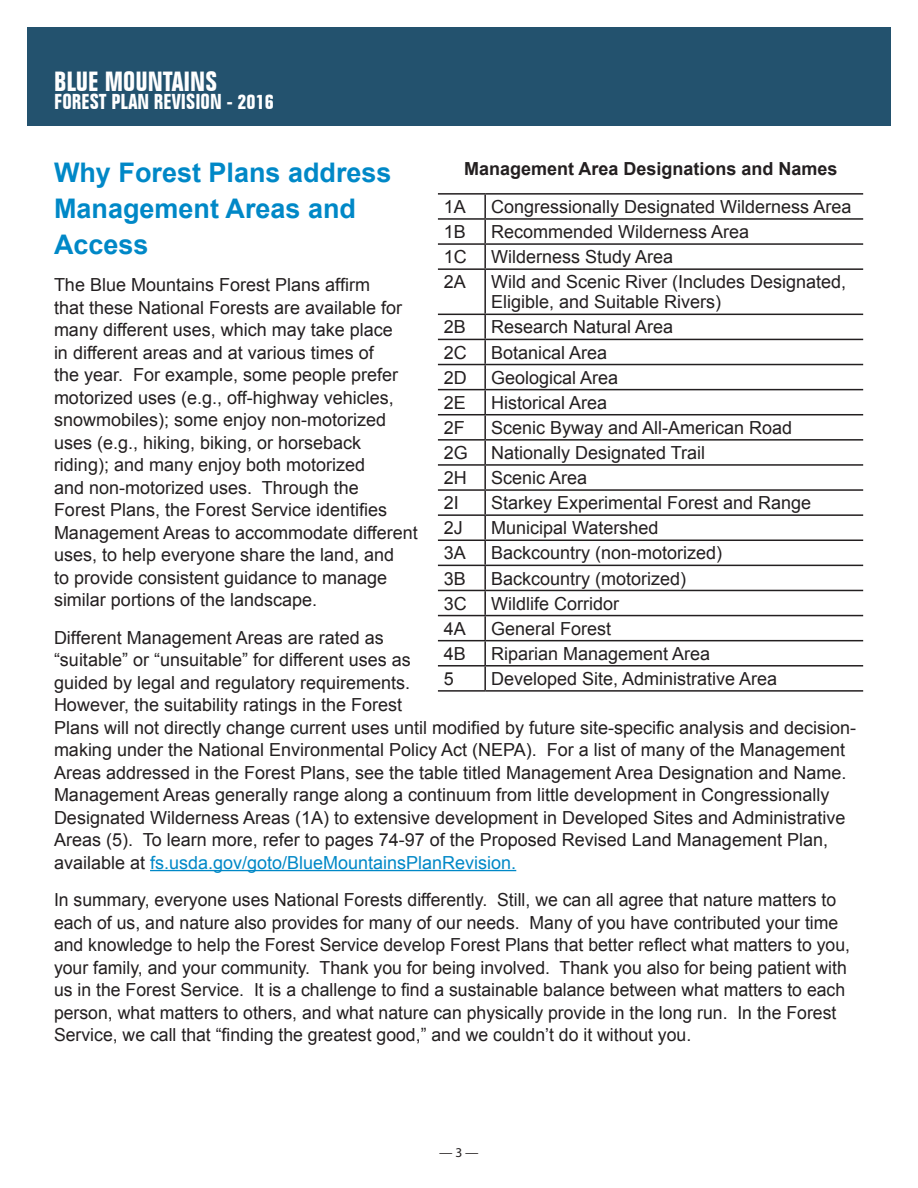
<style>
.page{position:relative;width:918px;height:1188px;background:#fff}
.page>*{position:absolute;margin:0;border:0;box-sizing:border-box;transform-origin:0 0}
.t1{font:700 27px/36px "Arial";color:#0088c7}
.t2{font:700 condensed 27px "Folio BT";color:#fff}
.t3{font:700 condensed 21px "Folio BT";color:#fff}
.t4{font:18px/22.5px "Arial";color:#231f20}
.t5{font:700 18px "Arial";color:#231f20}
.t6{font:13.5px "Myriad Pro";color:#231f20}
.s1{color:#0088c7}
</style>
<div class="page">
<hr style="left:150px;top:870px;width:366px;height:1px;background:#0088c7">
<div style="left:27px;top:27px;width:864px;height:99px;background:#23526e"></div>
<hr style="left:438px;top:193px;width:47px;height:2px;background:#231f20">
<hr style="left:485px;top:193px;width:378px;height:2px;background:#231f20">
<hr style="left:484px;top:195px;width:2px;height:23px;background:#231f20">
<hr style="left:438px;top:218px;width:47px;height:2px;background:#231f20">
<hr style="left:485px;top:218px;width:378px;height:2px;background:#231f20">
<hr style="left:484px;top:220px;width:2px;height:23px;background:#231f20">
<hr style="left:438px;top:243px;width:47px;height:2px;background:#231f20">
<hr style="left:485px;top:243px;width:378px;height:2px;background:#231f20">
<hr style="left:484px;top:245px;width:2px;height:23px;background:#231f20">
<hr style="left:438px;top:268px;width:47px;height:2px;background:#231f20">
<hr style="left:485px;top:268px;width:378px;height:2px;background:#231f20">
<hr style="left:484px;top:270px;width:2px;height:44px;background:#231f20">
<hr style="left:438px;top:314px;width:47px;height:1px;background:#231f20">
<hr style="left:485px;top:314px;width:378px;height:1px;background:#231f20">
<hr style="left:484px;top:315px;width:2px;height:24px;background:#231f20">
<hr style="left:438px;top:339px;width:47px;height:1px;background:#231f20">
<hr style="left:485px;top:339px;width:378px;height:1px;background:#231f20">
<hr style="left:484px;top:340px;width:2px;height:24px;background:#231f20">
<hr style="left:438px;top:364px;width:47px;height:1px;background:#231f20">
<hr style="left:485px;top:364px;width:378px;height:1px;background:#231f20">
<hr style="left:484px;top:365px;width:2px;height:24px;background:#231f20">
<hr style="left:438px;top:389px;width:47px;height:1px;background:#231f20">
<hr style="left:485px;top:389px;width:378px;height:1px;background:#231f20">
<hr style="left:484px;top:390px;width:2px;height:24px;background:#231f20">
<hr style="left:438px;top:414px;width:47px;height:1px;background:#231f20">
<hr style="left:485px;top:414px;width:378px;height:1px;background:#231f20">
<hr style="left:484px;top:415px;width:2px;height:24px;background:#231f20">
<hr style="left:438px;top:439px;width:47px;height:2px;background:#231f20">
<hr style="left:485px;top:439px;width:378px;height:2px;background:#231f20">
<hr style="left:484px;top:441px;width:2px;height:23px;background:#231f20">
<hr style="left:438px;top:464px;width:47px;height:2px;background:#231f20">
<hr style="left:485px;top:464px;width:378px;height:2px;background:#231f20">
<hr style="left:484px;top:466px;width:2px;height:23px;background:#231f20">
<hr style="left:438px;top:489px;width:47px;height:2px;background:#231f20">
<hr style="left:485px;top:489px;width:378px;height:2px;background:#231f20">
<hr style="left:484px;top:491px;width:2px;height:23px;background:#231f20">
<hr style="left:438px;top:514px;width:47px;height:2px;background:#231f20">
<hr style="left:485px;top:514px;width:378px;height:2px;background:#231f20">
<hr style="left:484px;top:516px;width:2px;height:24px;background:#231f20">
<hr style="left:438px;top:540px;width:47px;height:1px;background:#231f20">
<hr style="left:485px;top:540px;width:378px;height:1px;background:#231f20">
<hr style="left:484px;top:541px;width:2px;height:24px;background:#231f20">
<hr style="left:438px;top:565px;width:47px;height:1px;background:#231f20">
<hr style="left:485px;top:565px;width:378px;height:1px;background:#231f20">
<hr style="left:484px;top:566px;width:2px;height:24px;background:#231f20">
<hr style="left:438px;top:590px;width:47px;height:1px;background:#231f20">
<hr style="left:485px;top:590px;width:378px;height:1px;background:#231f20">
<hr style="left:484px;top:591px;width:2px;height:24px;background:#231f20">
<hr style="left:438px;top:615px;width:47px;height:1px;background:#231f20">
<hr style="left:485px;top:615px;width:378px;height:1px;background:#231f20">
<hr style="left:484px;top:616px;width:2px;height:24px;background:#231f20">
<hr style="left:438px;top:640px;width:47px;height:1px;background:#231f20">
<hr style="left:485px;top:640px;width:378px;height:1px;background:#231f20">
<hr style="left:484px;top:641px;width:2px;height:24px;background:#231f20">
<hr style="left:438px;top:665px;width:47px;height:2px;background:#231f20">
<hr style="left:485px;top:665px;width:378px;height:2px;background:#231f20">
<hr style="left:484px;top:667px;width:2px;height:23px;background:#231f20">
<hr style="left:438px;top:690px;width:47px;height:2px;background:#231f20">
<hr style="left:485px;top:690px;width:378px;height:2px;background:#231f20">
<h1 class="t2" style="left:54px;top:65px;width:165px">BLUE MOUNTAINS</h1>
<p class="t3" style="left:54px;top:89px;width:221px">FOREST PLAN REVISION - 2016</p>
<p class="t5" style="left:464px;top:157px;width:375px">Management Area Designations and Names</p>
<p class="t4" style="left:444px;top:196px;width:24px">1A</p>
<p class="t4" style="left:491px;top:196px;width:362px">Congressionally Designated Wilderness Area</p>
<p class="t4" style="left:444px;top:221px;width:24px">1B</p>
<p class="t4" style="left:491px;top:221px;width:260px">Recommended Wilderness Area</p>
<p class="t4" style="left:444px;top:246px;width:25px">1C</p>
<p class="t4" style="left:491px;top:246px;width:184px">Wilderness Study Area</p>
<p class="t4" style="left:444px;top:271px;width:24px">2A</p>
<p class="t4" style="left:491px;top:272px;width:357px;line-height:19.4px">Wild and Scenic River (Includes Designated,<br>Eligible, and Suitable Rivers)</p>
<p class="t4" style="left:444px;top:316px;width:24px">2B</p>
<p class="t4" style="left:491px;top:316px;width:184px">Research Natural Area</p>
<p class="t4" style="left:444px;top:341px;width:25px">2C</p>
<p class="t4" style="left:491px;top:341px;width:118px">Botanical Area</p>
<p class="t4" style="left:444px;top:366px;width:25px">2D</p>
<p class="t4" style="left:491px;top:366px;width:129px">Geological Area</p>
<p class="t4" style="left:444px;top:391px;width:24px">2E</p>
<p class="t4" style="left:491px;top:391px;width:118px">Historical Area</p>
<p class="t4" style="left:444px;top:416px;width:23px">2F</p>
<p class="t4" style="left:491px;top:416px;width:303px">Scenic Byway and All-American Road</p>
<p class="t4" style="left:444px;top:442px;width:26px">2G</p>
<p class="t4" style="left:491px;top:442px;width:216px">Nationally Designated Trail</p>
<p class="t4" style="left:444px;top:467px;width:25px">2H</p>
<p class="t4" style="left:491px;top:467px;width:98px">Scenic Area</p>
<p class="t4" style="left:444px;top:492px;width:17px">2I</p>
<p class="t4" style="left:491px;top:492px;width:322px">Starkey Experimental Forest and Range</p>
<p class="t4" style="left:444px;top:517px;width:21px">2J</p>
<p class="t4" style="left:491px;top:517px;width:169px">Municipal Watershed</p>
<p class="t4" style="left:444px;top:542px;width:24px">3A</p>
<p class="t4" style="left:491px;top:542px;width:233px">Backcountry (non-motorized)</p>
<p class="t4" style="left:444px;top:567px;width:24px">3B</p>
<p class="t4" style="left:491px;top:567px;width:197px">Backcountry (motorized)</p>
<p class="t4" style="left:444px;top:592px;width:25px">3C</p>
<p class="t4" style="left:491px;top:592px;width:129px">Wildlife Corridor</p>
<p class="t4" style="left:444px;top:617px;width:24px">4A</p>
<p class="t4" style="left:491px;top:617px;width:122px">General Forest</p>
<p class="t4" style="left:444px;top:642px;width:24px">4B</p>
<p class="t4" style="left:491px;top:642px;width:221px">Riparian Management Area</p>
<p class="t4" style="left:444px;top:668px;width:12px">5</p>
<p class="t4" style="left:491px;top:668px;width:288px">Developed Site, Administrative Area</p>
<h1 class="t1" style="left:54px;top:155px;width:339px">Why Forest Plans address<br>Management Areas and<br>Access</h1>
<p class="t4" style="left:54px;top:274px;width:365px">The Blue Mountains Forest Plans affirm<br>that these National Forests are available for many different uses, which may take place<br>in different areas and at various times of<br>the year. For example, some people prefer motorized uses (e.g., off-highway vehicles, snowmobiles); some enjoy non-motorized uses (e.g., hiking, biking, or horseback riding); and many enjoy both motorized<br>and non-motorized uses. Through the<br>Forest Plans, the Forest Service identifies Management Areas to accommodate different uses, to help everyone share the land, and<br>to provide consistent guidance to manage similar portions of the landscape.</p>
<p class="t4" style="left:54px;top:626px;width:804px">Different Management Areas are rated as<br>“suitable” or “unsuitable” for different uses as<br>guided by legal and regulatory requirements.<br>However, the suitability ratings in the Forest<br>Plans will not directly change current uses until modified by future site-specific analysis and decision&shy;making under the National Environmental Policy Act (NEPA). For a list of many of the Management Areas addressed in the Forest Plans, see the table titled Management Area Designation and Name.<br>Management Areas generally range along a continuum from little development in Congressionally Designated Wilderness Areas (1A) to extensive development in Developed Sites and Administrative Areas (5). To learn more, refer to pages 74-97 of the Proposed Revised Land Management Plan, available at <span class="s1">fs.usda.gov/goto/BlueMountainsPlanRevision.</span></p>
<p class="t4" style="left:54px;top:889px;width:798px">In summary, everyone uses National Forests differently. Still, we can all agree that nature matters to each of us, and nature also provides for many of our needs. Many of you have contributed your time and knowledge to help the Forest Service develop Forest Plans that better reflect what matters to you, your family, and your community. Thank you for being involved. Thank you also for being patient with us in the Forest Service. It is a challenge to find a sustainable balance between what matters to each person, what matters to others, and what nature can physically provide in the long run. In the Forest Service, we call that “finding the greatest good,” and we couldn’t do it without you.</p>
<p class="t6" style="left:439px;top:1144px;width:41px">— 3 —</p>
</div>
